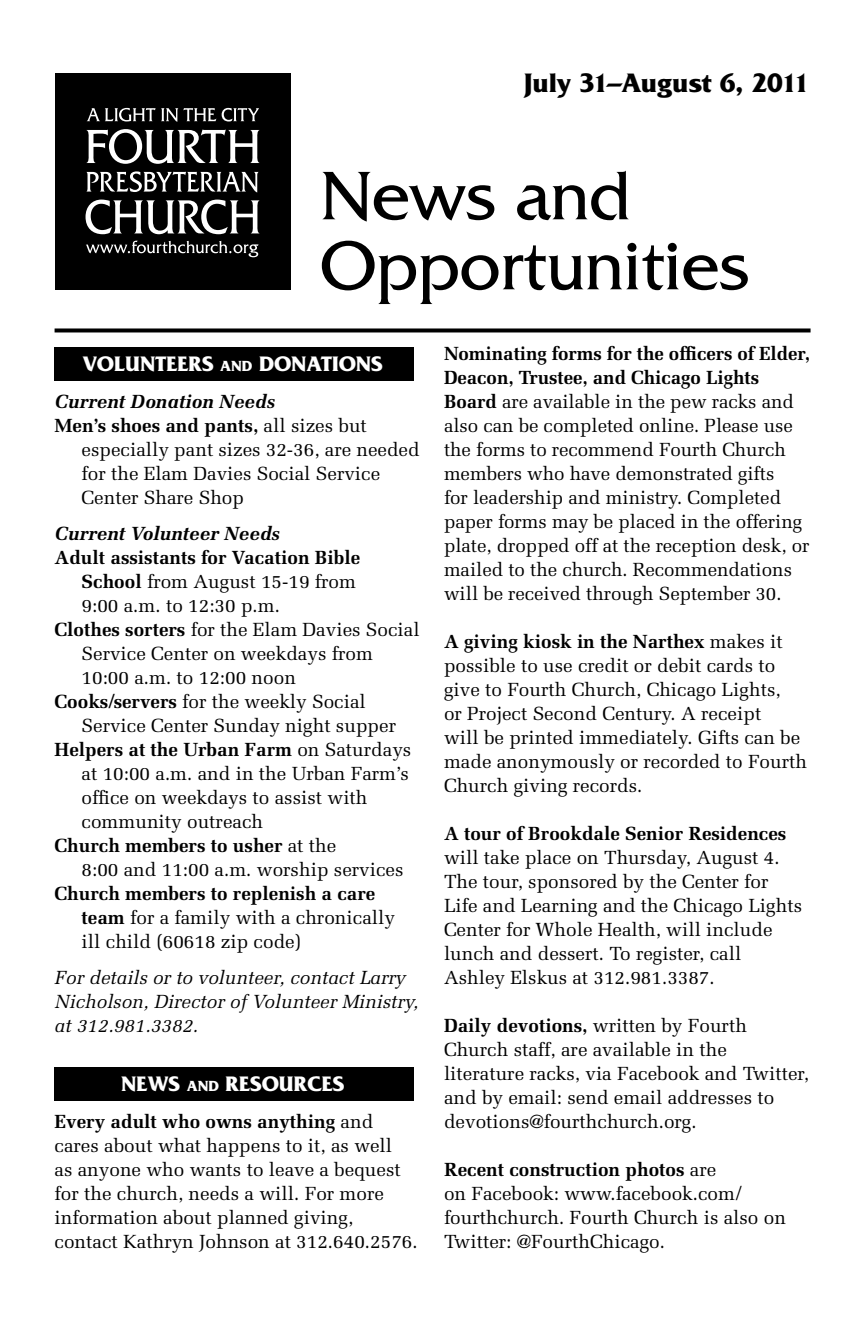
<style>
.page{position:relative;width:864px;height:1332px;background:#fff}
.page>*{position:absolute;margin:0;border:0;box-sizing:border-box;transform-origin:0 0}
.t1{font:72px/70px "Friz Quadrata Std";color:#000}
.t2{font:700 28px "Friz Quadrata Std";letter-spacing:-.005em;color:#000}
.t3{font:700 22px "Friz Quadrata Std";color:#fff}
.t4{font:19px/24px "Melior LT Std";color:#000}
.t5{font:700 19px "Melior LT Std";color:#000}
.t6{font:italic 19px/24px "Melior LT Std";color:#000}
.t7{font:italic 700 19px "Melior LT Std";color:#000}
.s1{font-size:15.4px}
.s2{font-weight:400}
.s3{font-weight:700}
</style>
<div class="page">
<div style="left:56px;top:73px;width:235px;height:216px;background:#000"></div>
<svg style="left:86px;top:129px;width:173px;height:35px"></svg>
<svg style="left:86px;top:171px;width:173px;height:22px"></svg>
<svg style="left:86px;top:200px;width:173px;height:34px"></svg>
<svg style="left:87px;top:108px;width:129px;height:14px"></svg>
<svg style="left:222px;top:108px;width:37px;height:14px"></svg>
<svg style="left:86px;top:241px;width:173px;height:16px"></svg>
<svg style="left:55px;top:328px;width:756px;height:4px;fill:#000"></svg>
<div style="left:54px;top:347px;width:360px;height:34px;background:#000"></div>
<div style="left:54px;top:1067px;width:360px;height:34px;background:#000"></div>
<h2 class="t2" style="left:524px;top:68px;width:287px">July 31–August 6, 2011</h2>
<h1 class="t1" style="left:320px;top:161px;width:431px">News and<br>Opportunities</h1>
<p class="t3" style="left:83px;top:351px;width:301px">VOLUNTEERS <span class="s1">and</span> DONATIONS</p>
<p class="t7" style="left:55px;top:390px;width:222px">Current Donation Needs</p>
<p class="t5" style="left:55px;top:414px;width:314px">Men’s shoes and pants, <span class="s2">all sizes but</span></p>
<p class="t4" style="left:82px;top:438px;width:340px">especially pant sizes 32-36, are needed</p>
<p class="t4" style="left:82px;top:462px;width:300px">for the Elam Davies Social Service</p>
<p class="t4" style="left:82px;top:486px;width:164px">Center Share Shop</p>
<p class="t7" style="left:55px;top:522px;width:227px">Current Volunteer Needs</p>
<p class="t5" style="left:55px;top:546px;width:307px">Adult assistants for Vacation Bible</p>
<p class="t4" style="left:82px;top:570px;width:276px"><span class="s3">School</span> from August 15-19 from</p>
<p class="t4" style="left:82px;top:594px;width:200px">9:00 a.m. to 12:30 p.m.</p>
<p class="t4" style="left:55px;top:618px;width:367px"><span class="s3">Clothes sorters</span> for the Elam Davies Social</p>
<p class="t4" style="left:82px;top:642px;width:293px">Service Center on weekdays from</p>
<p class="t4" style="left:82px;top:666px;width:216px">10:00 a.m. to 12:00 noon</p>
<p class="t4" style="left:55px;top:690px;width:313px"><span class="s3">Cooks/servers</span> for the weekly Social</p>
<p class="t4" style="left:82px;top:714px;width:316px">Service Center Sunday night supper</p>
<p class="t5" style="left:55px;top:738px;width:358px">Helpers at the Urban Farm <span class="s2">on Saturdays</span></p>
<p class="t4" style="left:82px;top:762px;width:329px">at 10:00 a.m. and in the Urban Farm’s</p>
<p class="t4" style="left:82px;top:786px;width:288px">office on weekdays to assist with</p>
<p class="t4" style="left:82px;top:810px;width:183px">community outreach</p>
<p class="t5" style="left:55px;top:834px;width:283px">Church members to usher <span class="s2">at the</span></p>
<p class="t4" style="left:82px;top:858px;width:324px">8:00 and 11:00 a.m. worship services</p>
<p class="t4" style="left:82px;top:882px;width:315px;text-indent:-27px"><span class="s3">Church members to replenish a care team</span> for a family with a chronically ill child (60618 zip code)</p>
<p class="t6" style="left:55px;top:966px;width:365px">For details or to volunteer, contact Larry<br>Nicholson, Director of Volunteer Ministry, at 312.981.3382.</p>
<p class="t3" style="left:121px;top:1071px;width:225px">NEWS <span class="s1">and</span> RESOURCES</p>
<p class="t4" style="left:55px;top:1110px;width:365px"><span class="s3">Every adult who owns anything</span> and cares about what happens to it, as well<br>as anyone who wants to leave a bequest for the church, needs a will. For more information about planned giving, contact Kathryn Johnson at 312.640.2576.</p>
<p class="t4" style="left:444px;top:342px;width:367px"><span class="s3">Nominating forms for the officers of Elder, Deacon, Trustee, and Chicago Lights Board</span> are available in the pew racks and also can be completed online. Please use the forms to recommend Fourth Church members who have demonstrated gifts<br>for leadership and ministry. Completed paper forms may be placed in the offering plate, dropped off at the reception desk, or mailed to the church. Recommendations will be received through September 30.</p>
<p class="t4" style="left:444px;top:630px;width:365px"><span class="s3">A giving kiosk in the Narthex</span> makes it possible to use credit or debit cards to give to Fourth Church, Chicago Lights,<br>or Project Second Century. A receipt<br>will be printed immediately. Gifts can be made anonymously or recorded to Fourth Church giving records.</p>
<p class="t5" style="left:444px;top:822px;width:344px">A tour of Brookdale Senior Residences</p>
<p class="t4" style="left:444px;top:846px;width:360px">will take place on Thursday, August 4.<br>The tour, sponsored by the Center for Life and Learning and the Chicago Lights Center for Whole Health, will include lunch and dessert. To register, call Ashley Elskus at 312.981.3387.</p>
<p class="t4" style="left:444px;top:1014px;width:367px"><span class="s3">Daily devotions,</span> written by Fourth Church staff, are available in the literature racks, via Facebook and Twitter, and by email: send email addresses to devotions@fourthchurch.org.</p>
<p class="t4" style="left:444px;top:1158px;width:343px"><span class="s3">Recent construction photos</span> are<br>on Facebook: www.facebook.com/ fourthchurch. Fourth Church is also on<br>Twitter: @FourthChicago.</p>
</div>
